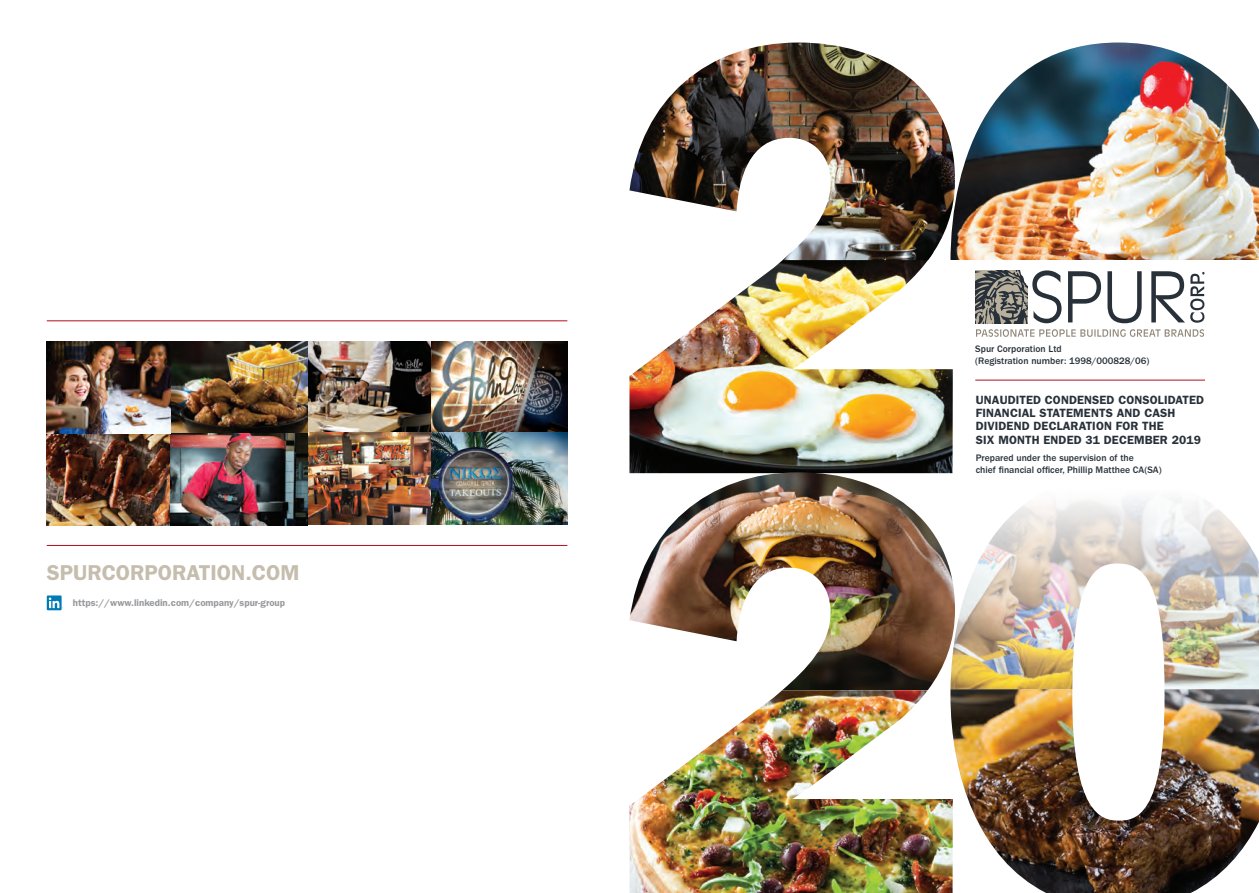
<style>
.page{position:relative;width:1259px;height:893px;background:#fff}
.page>*{position:absolute;margin:0;border:0;box-sizing:border-box;transform-origin:0 0}
.t1{font:600 21.6px "ITC Franklin Gothic Std";color:#c5bdad}
.t2{font:600 12px/13px "ITC Franklin Gothic Std";letter-spacing:.01em;color:#283139}
.t3{font:500 9.75px/12px "ITC Franklin Gothic Std";color:#283139}
.t4{font:600 9.75px "ITC Franklin Gothic Std";color:#97999c}
</style>
<div class="page">
<hr style="left:47px;top:545px;width:520px;height:1px;background:#b50e1a">
<hr style="left:47px;top:321px;width:520px;height:1px;background:#b50e1a">
<div style="left:47px;top:595px;width:15px;height:15px;background:#007bb6"></div>
<svg style="left:49px;top:597px;width:14px;height:12px"></svg>
<img style="left:47px;top:341px;width:520px;height:184px">
<img style="left:955px;top:43px;width:304px;height:217px">
<img style="left:953px;top:716px;width:306px;height:177px">
<div style="left:1072px;top:563px;width:92px;height:258px;background:#fff;border-radius:50%"></div>
<img style="left:953px;top:272px;width:306px;height:444px">
<svg style="left:976px;top:329px;width:228px;height:8px"></svg>
<svg style="left:975px;top:270px;width:229px;height:53px"></svg>
<hr style="left:975px;top:380px;width:230px;height:1px;background:#b50e1a">
<img style="left:629px;top:260px;width:324px;height:212px">
<img style="left:629px;top:43px;width:326px;height:217px">
<img style="left:629px;top:472px;width:326px;height:218px">
<img style="left:629px;top:690px;width:324px;height:203px">
<h1 class="t1" style="left:47px;top:560px;width:254px">SPURCORPORATION.COM</h1>
<p class="t4" style="left:73px;top:597px;width:214px">https://www.linkedin.com/company/spur-group</p>
<p class="t3" style="left:975px;top:343px;width:176px">Spur Corporation Ltd<br>(Registration number: 1998/000828/06)</p>
<p class="t2" style="left:975px;top:394px;width:230px">UNAUDITED CONDENSED CONSOLIDATED<br>FINANCIAL STATEMENTS AND CASH<br>DIVIDEND DECLARATION FOR THE<br>SIX MONTH ENDED 31 DECEMBER 2019</p>
<p class="t3" style="left:975px;top:452px;width:187px">Prepared under the supervision of the<br>chief financial officer, Phillip Matthee CA(SA)</p>
</div>
